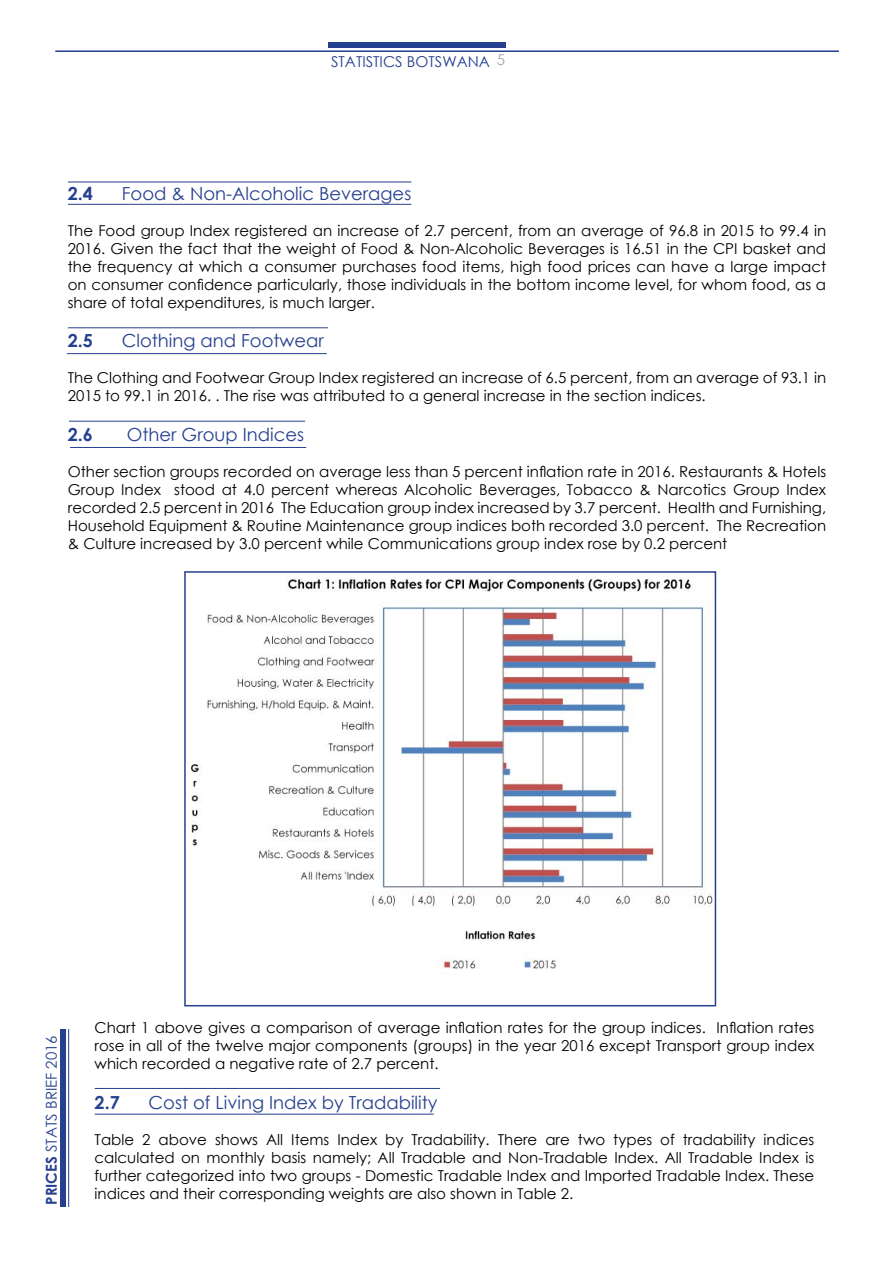
<style>
.page{position:relative;width:893px;height:1263px;background:#fff}
.page>*{position:absolute;margin:0;border:0;box-sizing:border-box;transform-origin:0 0}
.t1{font:18px "Century Gothic";color:#25408f}
.t2{font:700 18px "Century Gothic";color:#25408f}
.t3{font:15px/18px "Century Gothic";color:#000;text-align:justify}
.t4{font:15px "Century Gothic";color:#25408f}
.s1{color:#a5a7aa}
.s2{font-weight:700}
</style>
<div class="page">
<div style="left:61px;top:1029px;width:5px;height:178px;background:#25408f"></div>
<hr style="left:68px;top:1029px;width:1px;height:178px;background:#25408f">
<hr style="left:55px;top:50px;width:784px;height:2px;background:#25408f">
<div style="left:328px;top:43px;width:178px;height:5px;background:#25408f"></div>
<img style="left:191px;top:577px;width:522px;height:392px">
<div style="left:184px;top:571px;width:532px;height:435px;border:2px solid #25408f"></div>
<hr style="left:68px;top:204px;width:343px;height:1px;background:#25408f">
<hr style="left:68px;top:182px;width:343px;height:1px;background:#25408f">
<hr style="left:67px;top:353px;width:260px;height:1px;background:#25408f">
<hr style="left:68px;top:327px;width:260px;height:1px;background:#25408f">
<hr style="left:70px;top:447px;width:236px;height:1px;background:#25408f">
<hr style="left:69px;top:421px;width:236px;height:1px;background:#25408f">
<hr style="left:95px;top:1114px;width:339px;height:1px;background:#25408f">
<hr style="left:95px;top:1088px;width:345px;height:1px;background:#25408f">
<p class="t4" style="left:331px;top:51px;width:175px">STATISTICS BOTSWANA <span class="s1">5</span></p>
<p class="t2" style="left:68px;top:179px;width:27px">2.4</p>
<p class="t1" style="left:122px;top:181px;width:291px">Food &amp; Non-Alcoholic Beverages</p>
<p class="t3" style="left:68px;top:221px;width:760px">The Food group Index registered an increase of 2.7 percent, from an average of 96.8 in 2015 to 99.4 in 2016. Given the fact that the weight of Food &amp; Non-Alcoholic Beverages is 16.51 in the CPI basket and the frequency at which a consumer purchases food items, high food prices can have a large impact on consumer confidence particularly, those individuals in the bottom income level, for whom food, as a share of total expenditures, is much larger.</p>
<p class="t2" style="left:68px;top:327px;width:27px">2.5</p>
<p class="t1" style="left:122px;top:328px;width:204px">Clothing and Footwear</p>
<p class="t3" style="left:68px;top:369px;width:760px">The Clothing and Footwear Group Index registered an increase of 6.5 percent, from an average of 93.1 in<br>2015 to 99.1 in 2016. . The rise was attributed to a general increase in the section indices.</p>
<p class="t2" style="left:68px;top:421px;width:27px">2.6</p>
<p class="t1" style="left:127px;top:422px;width:179px">Other Group Indices</p>
<p class="t3" style="left:68px;top:462px;width:760px">Other section groups recorded on average less than 5 percent inflation rate in 2016. Restaurants &amp; Hotels Group Index stood at 4.0 percent whereas Alcoholic Beverages, Tobacco &amp; Narcotics Group Index recorded 2.5 percent in 2016 The Education group index increased by 3.7 percent. Health and Furnishing, Household Equipment &amp; Routine Maintenance group indices both recorded 3.0 percent. The Recreation &amp; Culture increased by 3.0 percent while Communications group index rose by 0.2 percent</p>
<p class="t4" style="left:41px;top:1205px;width:171px;rotate:-90deg"><span class="s2">PRICES</span> STATS BRIEF 2016</p>
<p class="t3" style="left:95px;top:1018px;width:721px">Chart 1 above gives a comparison of average inflation rates for the group indices. Inflation rates rose in all of the twelve major components (groups) in the year 2016 except Transport group index which recorded a negative rate of 2.7 percent.</p>
<p class="t2" style="left:95px;top:1088px;width:27px">2.7</p>
<p class="t1" style="left:149px;top:1089px;width:290px">Cost of Living Index by Tradability</p>
<p class="t3" style="left:95px;top:1130px;width:721px">Table 2 above shows All Items Index by Tradability. There are two types of tradability indices calculated on monthly basis namely; All Tradable and Non-Tradable Index. All Tradable Index is further categorized into two groups - Domestic Tradable Index and Imported Tradable Index. These indices and their corresponding weights are also shown in Table 2.</p>
</div>
